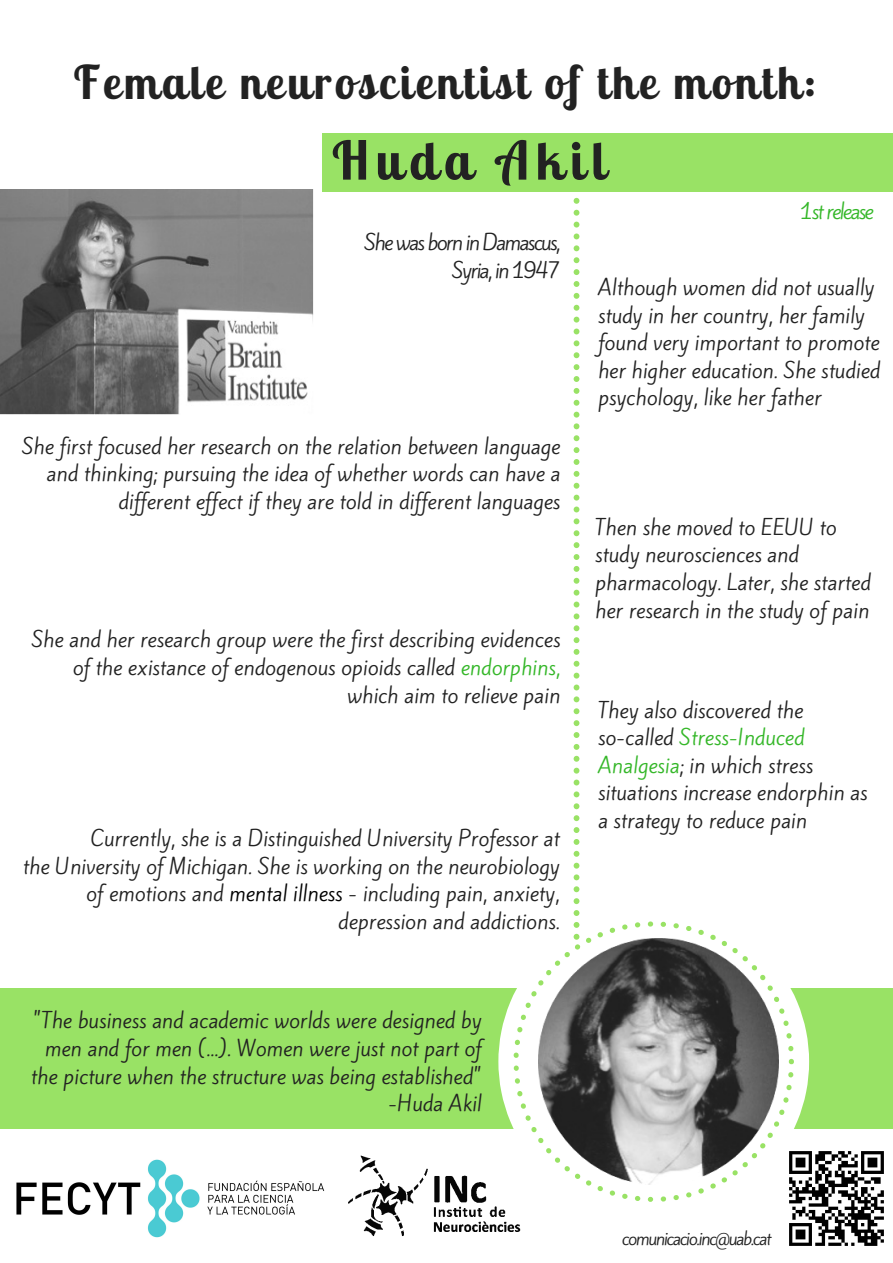
<style>
.page{position:relative;width:893px;height:1263px;background:#fff}
.page>*{position:absolute;margin:0;border:0;box-sizing:border-box;transform-origin:0 0}
.t1{font:700 52.95px "Lobster Two";letter-spacing:.13em;color:#222}
.t2{font:700 46.35px "Lobster Two";letter-spacing:.07em;color:#222}
.t3{font:19.88px/27.6px "Kite One";color:#222;text-align:right}
.t4{font:19.88px/27.6px "Kite One";letter-spacing:-.08em;color:#222;text-align:right}
.t5{font:19.88px "Kite One";letter-spacing:-.08em;color:#35b729}
.t6{font:16.58px "Kite One";letter-spacing:-.08em;color:#222}
.s1{color:#35b729}
.s2{color:#000}
</style>
<div class="page">
<div style="left:0;top:988px;width:893px;height:141px;background:#99e265"></div>
<svg style="left:498px;top:911px;width:311px;height:218px"></svg>
<svg style="left:514px;top:921px;width:280px;height:281px"></svg>
<div style="left:322px;top:133px;width:571px;height:58px;background:#99e265"></div>
<svg style="left:574px;top:257px;width:5px;height:6px"></svg>
<svg style="left:574px;top:269px;width:5px;height:6px"></svg>
<svg style="left:574px;top:245px;width:5px;height:6px"></svg>
<svg style="left:574px;top:293px;width:5px;height:6px"></svg>
<svg style="left:574px;top:198px;width:5px;height:6px"></svg>
<svg style="left:574px;top:305px;width:5px;height:6px"></svg>
<svg style="left:574px;top:210px;width:5px;height:6px"></svg>
<svg style="left:574px;top:222px;width:5px;height:17px"></svg>
<svg style="left:574px;top:281px;width:5px;height:6px"></svg>
<svg style="left:574px;top:376px;width:5px;height:6px"></svg>
<svg style="left:574px;top:388px;width:5px;height:6px"></svg>
<svg style="left:574px;top:400px;width:5px;height:6px"></svg>
<svg style="left:574px;top:364px;width:5px;height:6px"></svg>
<svg style="left:574px;top:329px;width:5px;height:5px"></svg>
<svg style="left:574px;top:340px;width:5px;height:6px"></svg>
<svg style="left:574px;top:317px;width:5px;height:6px"></svg>
<svg style="left:574px;top:352px;width:5px;height:6px"></svg>
<svg style="left:574px;top:483px;width:5px;height:6px"></svg>
<svg style="left:574px;top:471px;width:5px;height:6px"></svg>
<svg style="left:574px;top:518px;width:5px;height:6px"></svg>
<svg style="left:574px;top:412px;width:5px;height:17px"></svg>
<svg style="left:574px;top:530px;width:5px;height:6px"></svg>
<svg style="left:574px;top:435px;width:5px;height:6px"></svg>
<svg style="left:574px;top:447px;width:5px;height:6px"></svg>
<svg style="left:574px;top:459px;width:5px;height:6px"></svg>
<svg style="left:574px;top:495px;width:5px;height:17px"></svg>
<svg style="left:574px;top:602px;width:5px;height:5px"></svg>
<svg style="left:574px;top:613px;width:5px;height:6px"></svg>
<svg style="left:574px;top:625px;width:5px;height:6px"></svg>
<svg style="left:574px;top:637px;width:5px;height:6px"></svg>
<svg style="left:574px;top:590px;width:5px;height:6px"></svg>
<svg style="left:574px;top:554px;width:5px;height:6px"></svg>
<svg style="left:574px;top:566px;width:5px;height:6px"></svg>
<svg style="left:574px;top:542px;width:5px;height:6px"></svg>
<svg style="left:574px;top:578px;width:5px;height:6px"></svg>
<svg style="left:574px;top:708px;width:5px;height:6px"></svg>
<svg style="left:574px;top:720px;width:5px;height:6px"></svg>
<svg style="left:574px;top:696px;width:5px;height:6px"></svg>
<svg style="left:574px;top:744px;width:5px;height:6px"></svg>
<svg style="left:574px;top:649px;width:5px;height:6px"></svg>
<svg style="left:574px;top:756px;width:5px;height:6px"></svg>
<svg style="left:574px;top:661px;width:5px;height:6px"></svg>
<svg style="left:574px;top:673px;width:5px;height:17px"></svg>
<svg style="left:574px;top:732px;width:5px;height:6px"></svg>
<svg style="left:574px;top:827px;width:5px;height:6px"></svg>
<svg style="left:574px;top:839px;width:5px;height:6px"></svg>
<svg style="left:574px;top:851px;width:5px;height:6px"></svg>
<svg style="left:574px;top:815px;width:5px;height:6px"></svg>
<svg style="left:574px;top:791px;width:5px;height:6px"></svg>
<svg style="left:574px;top:768px;width:5px;height:17px"></svg>
<svg style="left:574px;top:803px;width:5px;height:6px"></svg>
<svg style="left:574px;top:934px;width:5px;height:4px"></svg>
<svg style="left:574px;top:922px;width:5px;height:6px"></svg>
<svg style="left:574px;top:863px;width:5px;height:17px"></svg>
<svg style="left:574px;top:886px;width:5px;height:6px"></svg>
<svg style="left:574px;top:898px;width:5px;height:6px"></svg>
<svg style="left:574px;top:910px;width:5px;height:6px"></svg>
<img style="left:348px;top:1137px;width:191px;height:100px">
<img style="left:538px;top:938px;width:240px;height:247px">
<img style="left:776px;top:1138px;width:108px;height:108px">
<img style="left:0;top:190px;width:313px;height:224px">
<img style="left:16px;top:1159px;width:309px;height:79px">
<h2 class="t2" style="left:74px;top:52px;width:744px">Female neuroscientist of the month:</h2>
<h1 class="t1" style="left:332px;top:127px;width:275px">Huda Akil</h1>
<p class="t4" style="left:364px;top:229px;width:198px">She was born in Damascus,<br>Syria, in 1947</p>
<p class="t3" style="left:22px;top:432px;width:540px">She first focused her research on the relation between language and thinking; pursuing the idea of whether words can have a dif erent ef ect if they are told in dif erent languages</p>
<p class="t3" style="left:31px;top:626px;width:530px">She and her research group were the first describing evidences of the existance of endogenous opioids called <span class="s1">endorphins, </span>which aim to relieve pain</p>
<p class="t3" style="left:23px;top:825px;width:538px">Currently, she is a Distinguished University Professor at<br>the University of Michigan. She is working on the neurobiology of emotions and <span class="s2">mental illness</span> - including pain, anxiety, depression and addictions.</p>
<p class="t3" style="left:31px;top:1007px;width:452px">"The business and academic worlds were designed by men and for men (...). Women were just not part of the picture when the structure was being established" -Huda Akil</p>
<p class="t5" style="left:800px;top:197px;width:75px">1st release</p>
<p class="t3" style="left:598px;top:274px;width:284px;text-align:left">Although women did not usually study in her country, her family found very important to promote her higher education. She studied psychology, like her father</p>
<p class="t3" style="left:595px;top:514px;width:277px;text-align:left">Then she moved to EEUU to study neurosciences and pharmacology. Later, she started her research in the study of pain</p>
<p class="t3" style="left:598px;top:696px;width:271px;text-align:left">They also discovered the so-called <span class="s1">Stress-Induced<br>Analgesia</span>; in which stress situations increase endorphin as a strategy to reduce pain</p>
<p class="t6" style="left:622px;top:1227px;width:151px">comunicacio.inc@uab.cat</p>
</div>
